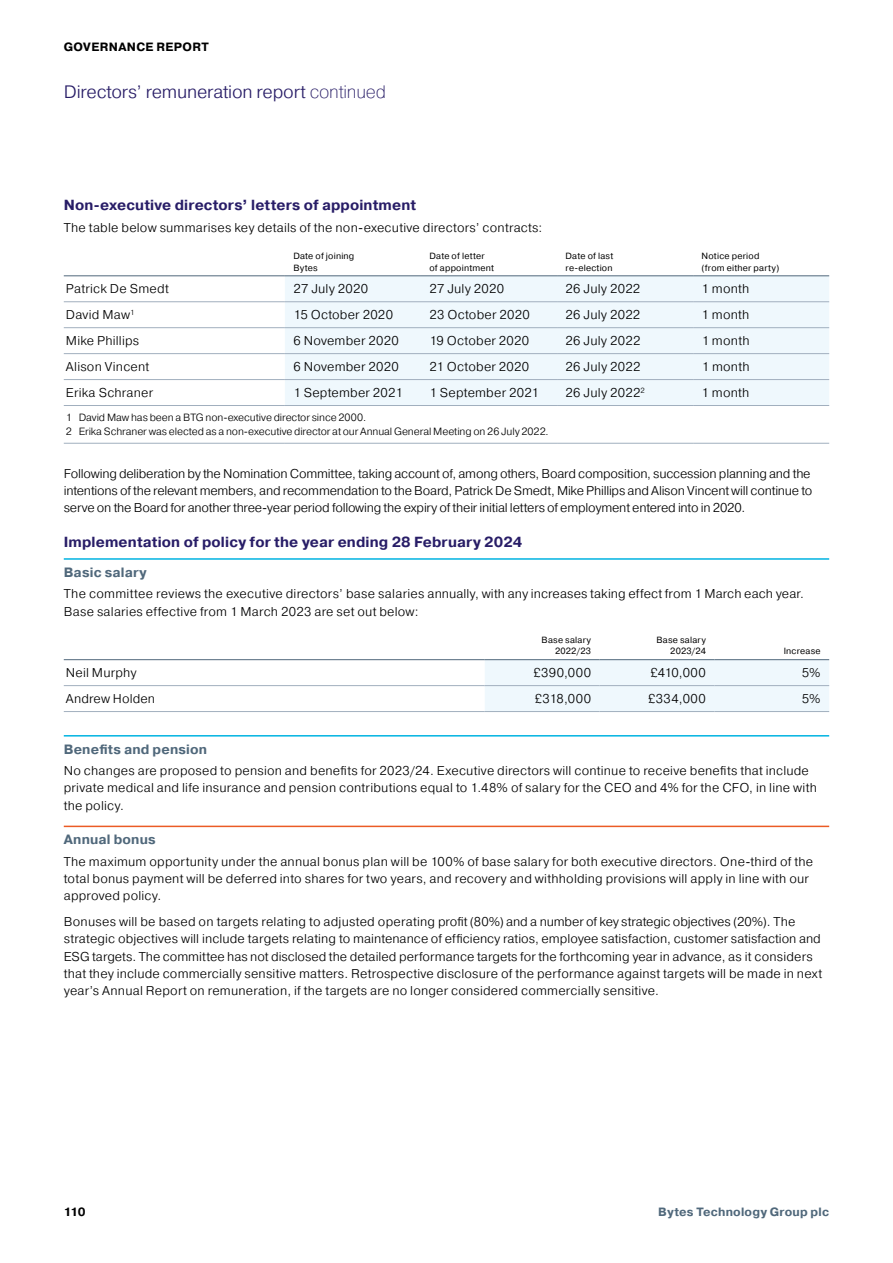
<style>
.page{position:relative;width:893px;height:1263px;background:#fff}
.page>*{position:absolute;margin:0;border:0;box-sizing:border-box;transform-origin:0 0}
.t1{font:300 18px "Pragmatica";letter-spacing:-.01em;color:#281d67}
.t2{font:700 14.7px "Pragmatica";letter-spacing:.01em;color:#281d67}
.t3{font:700 13.5px "Pragmatica";letter-spacing:.01em;color:#50687b}
.t4{font:300 12.75px/17.2px "Pragmatica";letter-spacing:.015em;color:#000}
.t5{font:300 12.75px/17.2px "Pragmatica";letter-spacing:-.015em;color:#000}
.t6{font:700 12px "Pragmatica";letter-spacing:.015em;color:#50687b}
.t7{font:700 12px "Pragmatica";letter-spacing:.03em;color:#000}
.t8{font:300 10.5px/13.4px "Pragmatica";letter-spacing:-.01em;color:#000}
.t9{font:9px/11.2px "Pragmatica";letter-spacing:.025em;color:#000}
.s1{font-weight:200}
</style>
<div class="page">
<svg style="left:64px;top:275px;width:765px;height:1px"></svg>
<svg style="left:64px;top:302px;width:765px;height:141px"></svg>
<div style="left:285px;top:277px;width:544px;height:128px;background:#eff8fd"></div>
<hr style="left:64px;top:276px;width:221px;height:1px;background:#50687b">
<hr style="left:421px;top:276px;width:136px;height:1px;background:#50687b">
<hr style="left:557px;top:276px;width:136px;height:1px;background:#50687b">
<hr style="left:693px;top:276px;width:136px;height:1px;background:#50687b">
<hr style="left:64px;top:301px;width:221px;height:1px;background:#a1afbe">
<hr style="left:285px;top:301px;width:136px;height:1px;background:#a1afbe">
<hr style="left:421px;top:301px;width:136px;height:1px;background:#a1afbe">
<hr style="left:557px;top:301px;width:136px;height:1px;background:#a1afbe">
<hr style="left:693px;top:301px;width:136px;height:1px;background:#a1afbe">
<hr style="left:64px;top:327px;width:221px;height:1px;background:#a1afbe">
<hr style="left:285px;top:327px;width:136px;height:1px;background:#a1afbe">
<hr style="left:421px;top:327px;width:136px;height:1px;background:#a1afbe">
<hr style="left:557px;top:327px;width:136px;height:1px;background:#a1afbe">
<hr style="left:693px;top:327px;width:136px;height:1px;background:#a1afbe">
<hr style="left:64px;top:353px;width:221px;height:1px;background:#a1afbe">
<hr style="left:285px;top:353px;width:136px;height:1px;background:#a1afbe">
<hr style="left:421px;top:353px;width:136px;height:1px;background:#a1afbe">
<hr style="left:557px;top:353px;width:136px;height:1px;background:#a1afbe">
<hr style="left:693px;top:353px;width:136px;height:1px;background:#a1afbe">
<hr style="left:64px;top:379px;width:221px;height:1px;background:#a1afbe">
<hr style="left:285px;top:379px;width:136px;height:1px;background:#a1afbe">
<hr style="left:421px;top:379px;width:136px;height:1px;background:#a1afbe">
<hr style="left:557px;top:379px;width:136px;height:1px;background:#a1afbe">
<hr style="left:693px;top:379px;width:136px;height:1px;background:#a1afbe">
<hr style="left:64px;top:405px;width:221px;height:1px;background:#a1afbe">
<hr style="left:285px;top:405px;width:136px;height:1px;background:#a1afbe">
<hr style="left:421px;top:405px;width:136px;height:1px;background:#a1afbe">
<hr style="left:557px;top:405px;width:136px;height:1px;background:#a1afbe">
<hr style="left:693px;top:405px;width:136px;height:1px;background:#a1afbe">
<hr style="left:64px;top:443px;width:221px;height:1px;background:#a1afbe">
<hr style="left:285px;top:443px;width:136px;height:1px;background:#a1afbe">
<hr style="left:421px;top:443px;width:136px;height:1px;background:#a1afbe">
<hr style="left:557px;top:443px;width:136px;height:1px;background:#a1afbe">
<hr style="left:693px;top:443px;width:136px;height:1px;background:#a1afbe">
<hr style="left:285px;top:276px;width:136px;height:1px;background:#50687b">
<hr style="left:64px;top:558px;width:765px;height:2px;background:#00b3e1">
<hr style="left:64px;top:735px;width:765px;height:1px;background:#00b3e1">
<hr style="left:64px;top:826px;width:765px;height:1px;background:#eb5b25">
<svg style="left:64px;top:660px;width:765px;height:51px"></svg>
<hr style="left:64px;top:659px;width:421px;height:1px;background:#50687b">
<hr style="left:485px;top:659px;width:115px;height:1px;background:#50687b">
<hr style="left:600px;top:659px;width:114px;height:1px;background:#50687b">
<hr style="left:714px;top:659px;width:115px;height:1px;background:#50687b">
<hr style="left:64px;top:685px;width:421px;height:1px;background:#a1afbe">
<hr style="left:485px;top:685px;width:115px;height:1px;background:#a1afbe">
<hr style="left:600px;top:685px;width:114px;height:1px;background:#a1afbe">
<hr style="left:714px;top:685px;width:115px;height:1px;background:#a1afbe">
<hr style="left:64px;top:711px;width:421px;height:1px;background:#a1afbe">
<hr style="left:485px;top:711px;width:115px;height:1px;background:#a1afbe">
<hr style="left:600px;top:711px;width:114px;height:1px;background:#a1afbe">
<hr style="left:714px;top:711px;width:115px;height:1px;background:#a1afbe">
<p class="t7" style="left:64px;top:39px;width:147px">GOVERNANCE REPORT</p>
<h1 class="t1" style="left:64px;top:80px;width:324px">Directors’ remuneration report <span class="s1">continued</span></h1>
<p class="t2" style="left:64px;top:196px;width:354px">Non-executive directors’ letters of appointment</p>
<p class="t4" style="left:64px;top:218px;width:480px">The table below summarises key details of the non-executive directors’ contracts:</p>
<p class="t9" style="left:293px;top:251px;width:62px">Date of joining<br>Bytes</p>
<p class="t9" style="left:429px;top:251px;width:66px">Date of letter of appointment</p>
<p class="t9" style="left:566px;top:251px;width:49px">Date of last re-election</p>
<p class="t9" style="left:702px;top:251px;width:79px">Notice period (from either party)</p>
<p class="t4" style="left:66px;top:280px;width:104px">Patrick De Smedt</p>
<p class="t4" style="left:293px;top:280px;width:76px">27 July 2020</p>
<p class="t4" style="left:429px;top:280px;width:76px">27 July 2020</p>
<p class="t4" style="left:566px;top:280px;width:76px">26 July 2022</p>
<p class="t4" style="left:702px;top:280px;width:49px">1 month</p>
<p class="t4" style="left:66px;top:306px;width:70px">David Maw<sup>1</sup></p>
<p class="t4" style="left:293px;top:306px;width:101px">15 October 2020</p>
<p class="t4" style="left:429px;top:306px;width:102px">23 October 2020</p>
<p class="t4" style="left:566px;top:306px;width:76px">26 July 2022</p>
<p class="t4" style="left:702px;top:306px;width:49px">1 month</p>
<p class="t4" style="left:66px;top:332px;width:75px">Mike Phillips</p>
<p class="t4" style="left:293px;top:332px;width:107px">6 November 2020</p>
<p class="t4" style="left:429px;top:332px;width:101px">19 October 2020</p>
<p class="t4" style="left:566px;top:332px;width:76px">26 July 2022</p>
<p class="t4" style="left:702px;top:332px;width:49px">1 month</p>
<p class="t4" style="left:66px;top:358px;width:85px">Alison Vincent</p>
<p class="t4" style="left:293px;top:358px;width:107px">6 November 2020</p>
<p class="t4" style="left:430px;top:358px;width:101px">21 October 2020</p>
<p class="t4" style="left:566px;top:358px;width:76px">26 July 2022</p>
<p class="t4" style="left:702px;top:358px;width:49px">1 month</p>
<p class="t4" style="left:66px;top:384px;width:89px">Erika Schraner</p>
<p class="t4" style="left:293px;top:384px;width:111px">1 September 2021</p>
<p class="t4" style="left:430px;top:384px;width:111px">1 September 2021</p>
<p class="t4" style="left:566px;top:384px;width:81px">26 July 2022<sup>2</sup></p>
<p class="t4" style="left:702px;top:384px;width:49px">1 month</p>
<p class="t8" style="left:66px;top:411px;width:484px">1 David Maw has been a BTG non-executive director since 2000.<br>2 Erika Schraner was elected as a non-executive director at our Annual General Meeting on 26 July 2022.</p>
<p class="t5" style="left:64px;top:464px;width:750px">Following deliberation by the Nomination Committee, taking account of, among others, Board composition, succession planning and the intentions of the relevant members, and recommendation to the Board, Patrick De Smedt, Mike Phillips and Alison Vincent will continue to serve on the Board for another three-year period following the expiry of their initial letters of employment entered into in 2020.</p>
<p class="t2" style="left:64px;top:532px;width:460px">Implementation of policy for the year ending 28 February 2024</p>
<p class="t3" style="left:64px;top:563px;width:85px">Basic salary</p>
<p class="t4" style="left:64px;top:585px;width:742px">The committee reviews the executive directors’ base salaries annually, with any increases taking effect from 1 March each year.<br>Base salaries effective from 1 March 2023 are set out below:</p>
<p class="t9" style="left:542px;top:635px;width:51px;text-align:right">Base salary<br>2022/23</p>
<p class="t9" style="left:656px;top:635px;width:51px;text-align:right">Base salary<br>2023/24</p>
<p class="t9" style="left:784px;top:646px;width:39px">Increase</p>
<p class="t4" style="left:66px;top:664px;width:72px">Neil Murphy</p>
<p class="t4" style="left:533px;top:664px;width:59px">£390,000</p>
<p class="t4" style="left:650px;top:664px;width:57px">£410,000</p>
<p class="t4" style="left:802px;top:664px;width:20px">5%</p>
<p class="t4" style="left:66px;top:690px;width:91px">Andrew Holden</p>
<p class="t4" style="left:535px;top:690px;width:58px">£318,000</p>
<p class="t4" style="left:648px;top:690px;width:59px">£334,000</p>
<p class="t4" style="left:802px;top:690px;width:20px">5%</p>
<p class="t3" style="left:64px;top:740px;width:145px">Benefits and pension</p>
<p class="t4" style="left:64px;top:762px;width:755px">No changes are proposed to pension and benefits for 2023/24. Executive directors will continue to receive benefits that include private medical and life insurance and pension contributions equal to 1.48% of salary for the CEO and 4% for the CFO, in line with the policy.</p>
<p class="t3" style="left:64px;top:831px;width:93px">Annual bonus</p>
<p class="t4" style="left:64px;top:852px;width:751px">The maximum opportunity under the annual bonus plan will be 100% of base salary for both executive directors. One-third of the total bonus payment will be deferred into shares for two years, and recovery and withholding provisions will apply in line with our approved policy.</p>
<p class="t4" style="left:64px;top:913px;width:760px">Bonuses will be based on targets relating to adjusted operating profit (80%) and a number of key strategic objectives (20%). The strategic objectives will include targets relating to maintenance of efficiency ratios, employee satisfaction, customer satisfaction and ESG targets. The committee has not disclosed the detailed performance targets for the forthcoming year in advance, as it considers that they include commercially sensitive matters. Retrospective disclosure of the performance against targets will be made in next year’s Annual Report on remuneration, if the targets are no longer considered commercially sensitive.</p>
<p class="t7" style="left:64px;top:1204px;width:23px">110</p>
<p class="t6" style="left:658px;top:1204px;width:172px">Bytes Technology Group plc</p>
</div>
